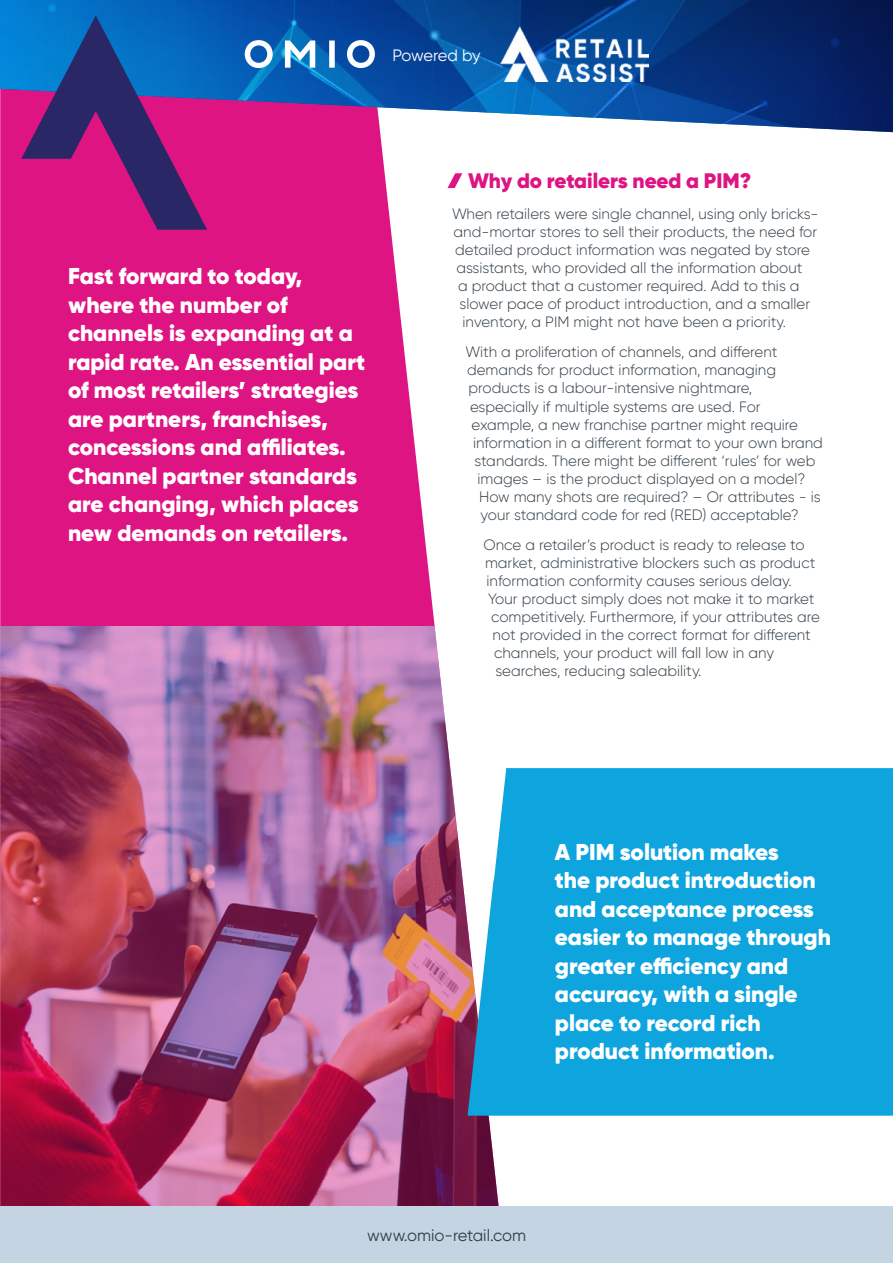
<style>
.page{position:relative;width:893px;height:1263px;background:#fff}
.page>*{position:absolute;margin:0;border:0;box-sizing:border-box;transform-origin:0 0}
.t1{font:900 22.95px/28.5px "Gilroy";color:#fff}
.t2{font:900 21px "Gilroy";color:#de1483}
.t3{font:16.5px "Gilroy";color:#313e48}
.t4{font:16.5px "Gilroy";letter-spacing:-.02em;color:#fff}
.t5{font:300 15px "Gilroy";color:#313e48}
</style>
<div class="page">
<svg style="left:0;top:132px;width:463px;height:494px;background:#e23293"></svg>
<img style="left:0;top:626px;width:499px;height:580px">
<div style="left:0;top:1206px;width:893px;height:57px;background:#c4d4e2"></div>
<svg style="left:448px;top:173px;width:14px;height:15px"></svg>
<div style="left:468px;top:768px;width:425px;height:348px;background:#0ea5df"></div>
<img style="left:0;top:0;width:893px;height:132px">
<img style="left:501px;top:27px;width:147px;height:55px">
<svg style="left:245px;top:40px;width:130px;height:28px"></svg>
<svg style="left:21px;top:15px;width:186px;height:215px;background:#64358d"></svg>
<p class="t4" style="left:392px;top:45px;width:90px">Powered by</p>
<p class="t1" style="left:68px;top:262px;width:299px">Fast forward to today, where the number of channels is expanding at a rapid rate. An essential part of most retailers’ strategies are partners, franchises, concessions and affiliates.<br>Channel partner standards are changing, which places new demands on retailers.</p>
<h2 class="t2" style="left:468px;top:167px;width:285px">Why do retailers need a PIM?</h2>
<p class="t5" style="left:452px;top:204px;width:368px">When retailers were single channel, using only bricks-</p>
<p class="t5" style="left:454px;top:222px;width:365px">and-mortar stores to sell their products, the need for</p>
<p class="t5" style="left:455px;top:240px;width:356px">detailed product information was negated by store</p>
<p class="t5" style="left:457px;top:258px;width:347px">assistants, who provided all the information about</p>
<p class="t5" style="left:458px;top:276px;width:343px">a product that a customer required. Add to this a</p>
<p class="t5" style="left:460px;top:294px;width:352px">slower pace of product introduction, and a smaller</p>
<p class="t5" style="left:463px;top:312px;width:325px">inventory, a PIM might not have been a priority.</p>
<p class="t5" style="left:466px;top:343px;width:313px">With a proliferation of channels, and different</p>
<p class="t5" style="left:467px;top:361px;width:311px">demands for product information, managing</p>
<p class="t5" style="left:469px;top:379px;width:285px">products is a labour-intensive nightmare,</p>
<p class="t5" style="left:470px;top:397px;width:292px">especially if multiple systems are used. For</p>
<p class="t5" style="left:472px;top:415px;width:328px">example, a new franchise partner might require</p>
<p class="t5" style="left:473px;top:433px;width:351px">information in a different format to your own brand</p>
<p class="t5" style="left:475px;top:451px;width:342px">standards. There might be different ‘rules’ for web</p>
<p class="t5" style="left:478px;top:469px;width:329px">images – is the product displayed on a model?</p>
<p class="t5" style="left:479px;top:487px;width:343px">How many shots are required? – Or attributes - is</p>
<p class="t5" style="left:481px;top:505px;width:320px">your standard code for red (RED) acceptable?</p>
<p class="t5" style="left:484px;top:536px;width:323px">Once a retailer’s product is ready to release to</p>
<p class="t5" style="left:485px;top:554px;width:332px">market, administrative blockers such as product</p>
<p class="t5" style="left:487px;top:572px;width:307px">information conformity causes serious delay.</p>
<p class="t5" style="left:488px;top:590px;width:328px">Your product simply does not make it to market</p>
<p class="t5" style="left:491px;top:608px;width:330px">competitively. Furthermore, if your attributes are</p>
<p class="t5" style="left:493px;top:626px;width:320px">not provided in the correct format for different</p>
<p class="t5" style="left:494px;top:644px;width:281px">channels, your product will fall low in any</p>
<p class="t5" style="left:496px;top:662px;width:207px">searches, reducing saleability.</p>
<h1 class="t1" style="left:555px;top:837px;width:278px">A PIM solution makes<br>the product introduction and acceptance process easier to manage through greater efficiency and accuracy, with a single place to record rich product information.</h1>
<p class="t3" style="left:367px;top:1225px;width:160px">www.omio-retail.com</p>
</div>
